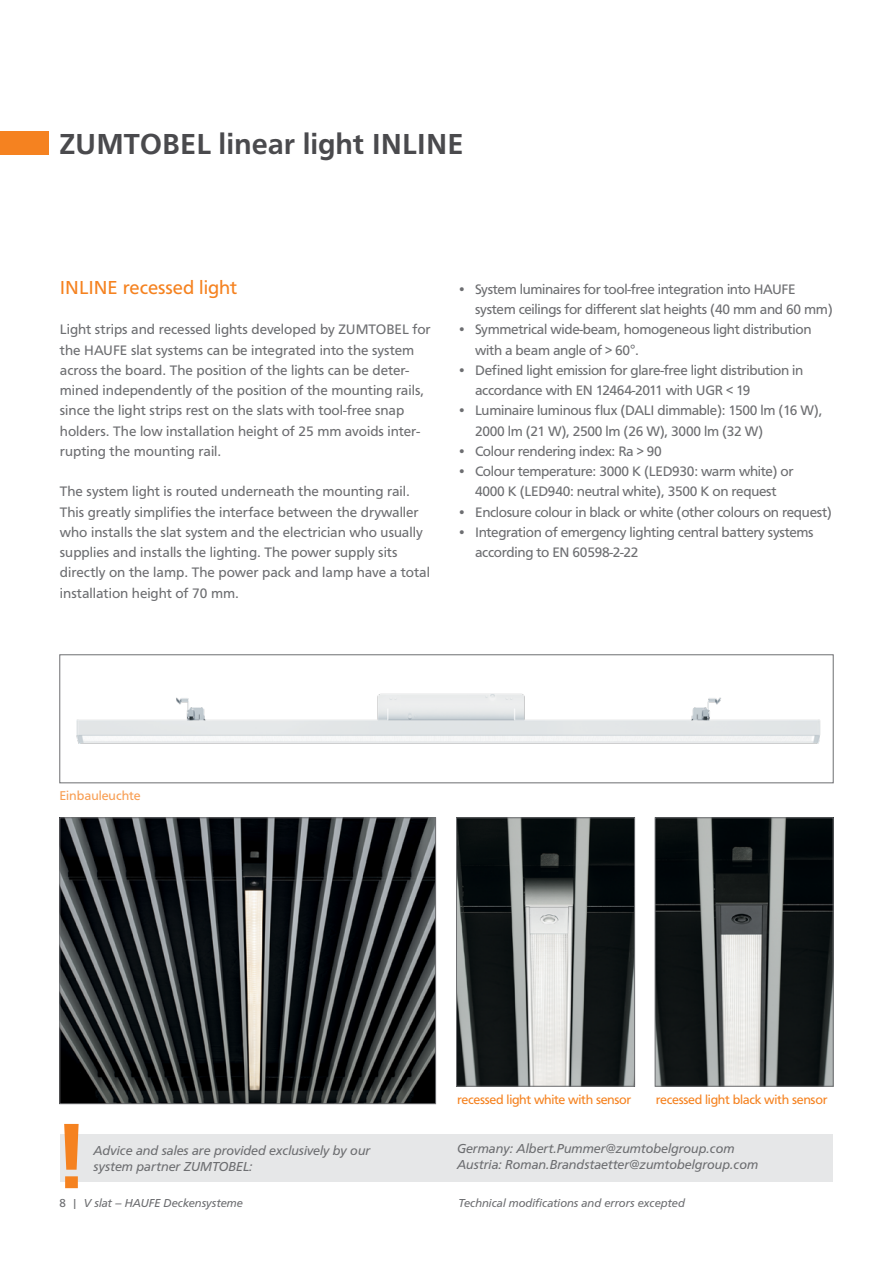
<style>
.page{position:relative;width:893px;height:1263px;background:#fff}
.page>*{position:absolute;margin:0;border:0;box-sizing:border-box;transform-origin:0 0}
.t1{font:700 30px "Carto Gothic Std";color:#4a4a4d}
.t2{font:19.5px "Carto Gothic Std";color:#f58220}
.t3{font:14.25px/20.2px "Carto Gothic Std";letter-spacing:-.01em;color:#6d6e71}
.t4{font:italic 13.5px/16.2px "Carto Gothic Std";color:#6d6e71}
.t5{font:13.2px "Carto Gothic Std";letter-spacing:-.02em;color:#f58220}
.t6{font:13.2px "Carto Gothic Std";letter-spacing:-.005em;color:#f89e53}
.t7{font:italic 12px "Carto Gothic Std";color:#6d6e71}
.s1{font-style:normal}
</style>
<div class="page">
<div style="left:0;top:131px;width:49px;height:24px;background:#f58220"></div>
<img style="left:657px;top:819px;width:174px;height:265px">
<div style="left:655px;top:817px;width:178px;height:269px;border:1px solid #6d6e71"></div>
<img style="left:458px;top:819px;width:175px;height:265px">
<div style="left:456px;top:817px;width:179px;height:269px;border:1px solid #6d6e71"></div>
<img style="left:76px;top:693px;width:745px;height:51px">
<div style="left:60px;top:654px;width:773px;height:129px;border:1px solid #6d6e71"></div>
<img style="left:62px;top:819px;width:372px;height:283px">
<div style="left:60px;top:817px;width:376px;height:287px;border:1px solid #6d6e71"></div>
<div style="left:60px;top:1134px;width:773px;height:47px;background:#e6e7e8"></div>
<svg style="left:64px;top:1124px;width:15px;height:64px"></svg>
<h1 class="t1" style="left:60px;top:127px;width:405px">ZUMTOBEL linear light INLINE</h1>
<h2 class="t2" style="left:60px;top:276px;width:179px">INLINE recessed light</h2>
<p class="t3" style="left:60px;top:319px;width:372px">Light strips and recessed lights developed by ZUMTOBEL for the HAUFE slat systems can be integrated into the system across the board. The position of the lights can be deter&shy;mined independently of the position of the mounting rails, since the light strips rest on the slats with tool-free snap holders. The low installation height of 25 mm avoids inter&shy;rupting the mounting rail.</p>
<p class="t3" style="left:60px;top:481px;width:372px">The system light is routed underneath the mounting rail.<br>This greatly simplifies the interface between the drywaller who installs the slat system and the electrician who usually supplies and installs the lighting. The power supply sits directly on the lamp. The power pack and lamp have a total installation height of 70 mm.</p>
<p class="t3" style="left:475px;top:279px;width:359px;text-indent:-18px">• System luminaires for tool-free integration into HAUFE system ceilings for different slat heights (40 mm and 60 mm)</p>
<p class="t3" style="left:475px;top:319px;width:338px;text-indent:-18px">• Symmetrical wide-beam, homogeneous light distribution with a beam angle of &gt; 60°.</p>
<p class="t3" style="left:475px;top:360px;width:330px;text-indent:-18px">• Defined light emission for glare-free light distribution in accordance with EN 12464-2011 with UGR &lt; 19</p>
<p class="t3" style="left:475px;top:400px;width:349px;text-indent:-18px">• Luminaire luminous flux (DALI dimmable): 1500 lm (16 W),<br>2000 lm (21 W), 2500 lm (26 W), 3000 lm (32 W)</p>
<p class="t3" style="left:457px;top:441px;width:206px">• Colour rendering index: Ra &gt; 90</p>
<p class="t3" style="left:457px;top:461px;width:338px;text-align:center">• Colour temperature: 3000 K (LED930: warm white) or<br>4000 K (LED940: neutral white), 3500 K on request</p>
<p class="t3" style="left:457px;top:502px;width:376px">• Enclosure colour in black or white (other colours on request)</p>
<p class="t3" style="left:475px;top:522px;width:340px;text-indent:-18px">• Integration of emergency lighting central battery systems according to EN 60598-2-22</p>
<p class="t6" style="left:60px;top:788px;width:83px">Einbauleuchte</p>
<p class="t5" style="left:457px;top:1092px;width:176px">recessed light white with sensor</p>
<p class="t5" style="left:656px;top:1092px;width:173px">recessed light black with sensor</p>
<p class="t4" style="left:94px;top:1142px;width:278px">Advice and sales are provided exclusively by our system partner ZUMTOBEL:</p>
<p class="t4" style="left:457px;top:1140px;width:303px">Germany: Albert.Pummer@zumtobelgroup.com<br>Austria: Roman.Brandstaetter@zumtobelgroup.com</p>
<p class="t7" style="left:60px;top:1196px;width:185px"><span class="s1">8 |</span> V slat – HAUFE Deckensysteme</p>
<p class="t7" style="left:459px;top:1196px;width:228px">Technical modifications and errors excepted</p>
</div>
